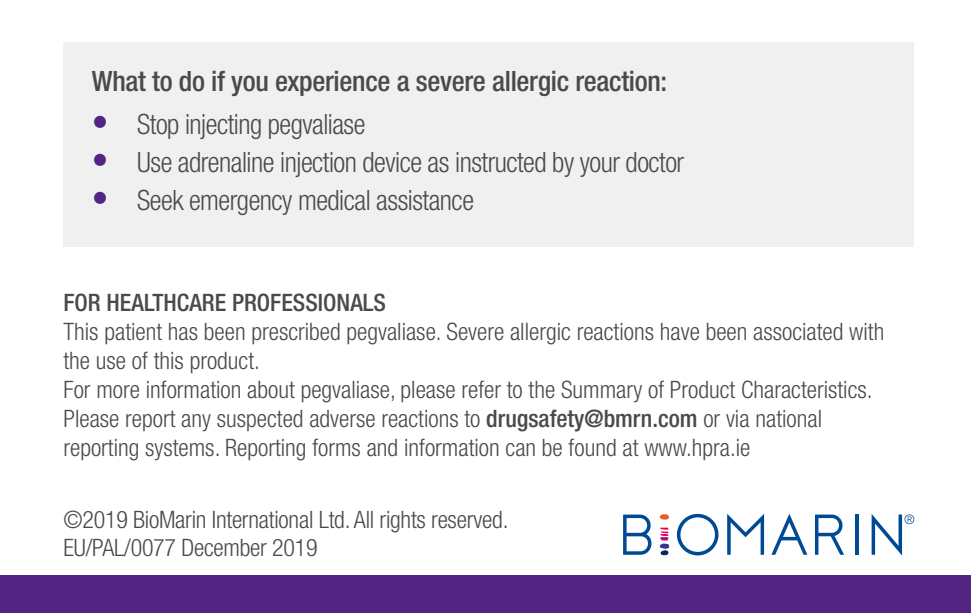
<style>
.page{position:relative;width:971px;height:613px;background:#fff}
.page>*{position:absolute;margin:0;border:0;box-sizing:border-box;transform-origin:0 0}
.t1{font:300 condensed 28px "Helvetica Neue LT Pro";letter-spacing:-.02em;color:#4a4a49}
.t2{font:500 condensed 28px "Helvetica Neue LT Pro";letter-spacing:-.01em;color:#4a4a49}
.t3{font:300 condensed 24px/28.8px "Helvetica Neue LT Pro";color:#4a4a49}
.t4{font:500 condensed 24px "Helvetica Neue LT Pro";color:#4a4a49}
.s1{font-size:34px;color:#522583}
.s2{font-weight:500}
</style>
<div class="page">
<div style="left:0;top:574px;width:971px;height:38px;background:#522583"></div>
<div style="left:63px;top:43px;width:851px;height:204px;background:#f0f0f0"></div>
<svg style="left:659px;top:514px;width:10px;height:5px"></svg>
<svg style="left:660px;top:527px;width:9px;height:28px"></svg>
<svg style="left:771px;top:514px;width:36px;height:40px"></svg>
<svg style="left:855px;top:514px;width:3px;height:40px"></svg>
<svg style="left:727px;top:514px;width:37px;height:40px"></svg>
<svg style="left:815px;top:514px;width:29px;height:40px"></svg>
<svg style="left:623px;top:514px;width:28px;height:40px"></svg>
<svg style="left:677px;top:513px;width:41px;height:42px"></svg>
<svg style="left:871px;top:514px;width:43px;height:41px"></svg>
<p class="t2" style="left:92px;top:64px;width:577px">What to do if you experience a severe allergic reaction:</p>
<p class="t1" style="left:92px;top:108px;width:275px"><span class="s1">•</span> Stop injecting pegvaliase</p>
<p class="t1" style="left:92px;top:146px;width:594px"><span class="s1">•</span> Use adrenaline injection device as instructed by your doctor</p>
<p class="t1" style="left:92px;top:183px;width:383px"><span class="s1">•</span> Seek emergency medical assistance</p>
<p class="t4" style="left:63px;top:288px;width:324px">FOR HEALTHCARE PROFESSIONALS</p>
<p class="t3" style="left:63px;top:317px;width:822px">This patient has been prescribed pegvaliase. Severe allergic reactions have been associated with the use of this product.<br>For more information about pegvaliase, please refer to the Summary of Product Characteristics.<br>Please report any suspected adverse reactions to <span class="s2">drugsafety@bmrn.com</span> or via national reporting systems. Reporting forms and information can be found at www.hpra.ie</p>
<p class="t3" style="left:63px;top:505px;width:446px">©2019 BioMarin International Ltd. All rights reserved.<br>EU/PAL/0077 December 2019</p>
</div>
